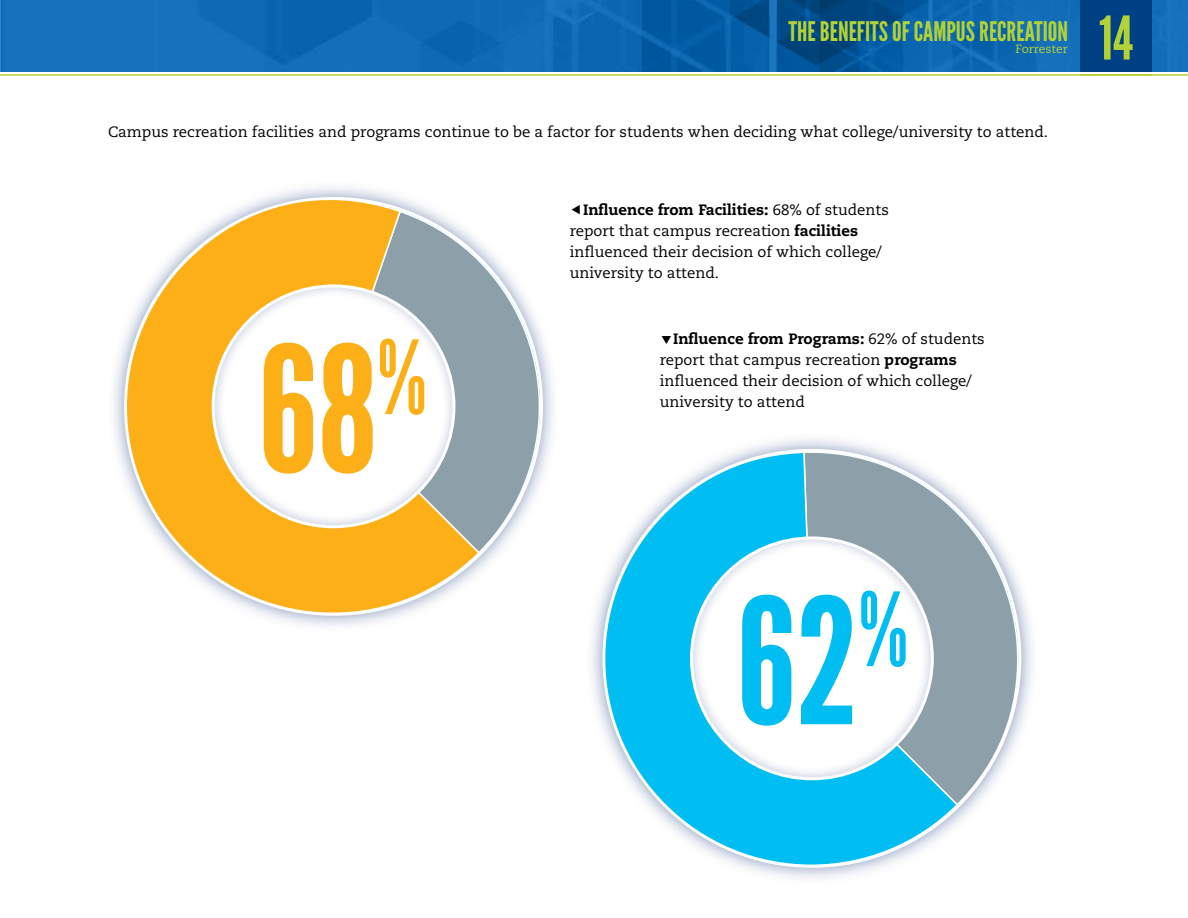
<style>
.page{position:relative;width:1188px;height:918px;background:#fff}
.page>*{position:absolute;margin:0;border:0;box-sizing:border-box;transform-origin:0 0}
.t1{font:174.45px "League Gothic";color:#00bdf2}
.t2{font:174.45px "League Gothic";color:#fcaf17}
.t3{font:60px "League Gothic";color:#b3d235}
.t4{font:27px "League Gothic";color:#b3d235}
.t5{font:15px/21px "Caecilia";color:#000}
.t6{font:12px "Caecilia";color:#b3d235}
.s1{font-weight:800}
</style>
<div class="page">
<svg style="left:0;top:0;width:1188px;height:72px;background:#0d65ae"></svg>
<hr style="left:0;top:74px;width:1188px;height:2px;background:#b3d235">
<div style="left:1080px;top:0;width:72px;height:72px;background:#004185"></div>
<img style="left:746px;top:439px;width:286px;height:289px">
<svg style="left:802px;top:448px;width:219px;height:359px"></svg>
<svg style="left:592px;top:451px;width:367px;height:427px"></svg>
<svg style="left:691px;top:538px;width:241px;height:241px"></svg>
<svg style="left:481px;top:244px;width:72px;height:311px"></svg>
<svg style="left:113px;top:187px;width:368px;height:439px"></svg>
<svg style="left:213px;top:286px;width:241px;height:241px"></svg>
<h3 class="t4" style="left:789px;top:16px;width:281px">THE BENEFITS OF CAMPUS RECREATION</h3>
<p class="t6" style="left:1015px;top:42px;width:54px">Forrester</p>
<p class="t5" style="left:108px;top:122px;width:942px">Campus recreation facilities and programs continue to be a factor for students when deciding what college/university to attend.</p>
<h1 class="t2" style="left:258px;top:310px;width:170px">68<sup>%</sup></h1>
<p class="t5" style="left:570px;top:200px;width:321px;text-indent:13px"><span class="s1">Influence from Facilities:</span> 68% of students report that campus recreation <span class="s1">facilities </span>influenced their decision of which college/ university to attend.</p>
<p class="t5" style="left:660px;top:329px;width:327px;text-indent:13px"><span class="s1">Influence from Programs:</span> 62% of students report that campus recreation <span class="s1">programs </span>influenced their decision of which college/ university to attend</p>
<h2 class="t3" style="left:1099px;top:4px;width:35px">14</h2>
<h1 class="t1" style="left:737px;top:562px;width:173px">62<sup>%</sup></h1>
</div>
